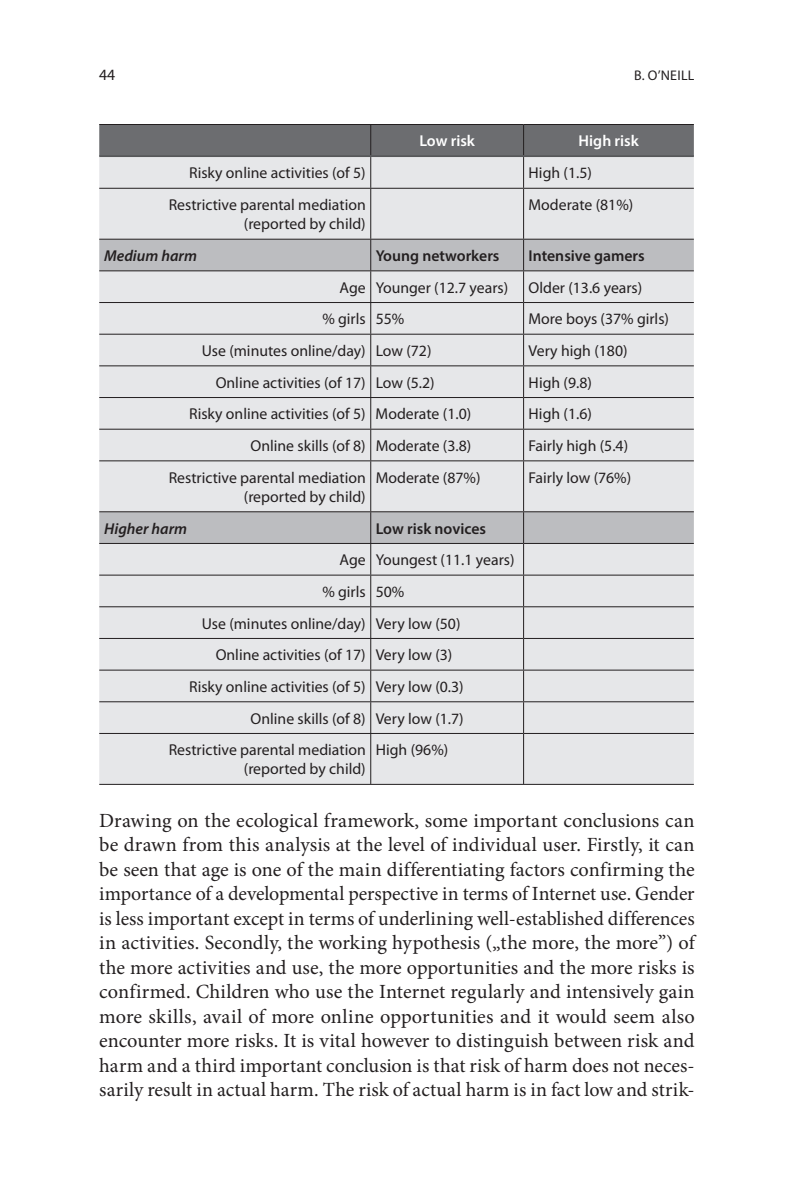
<style>
.page{position:relative;width:794px;height:1191px;background:#fff}
.page>*{position:absolute;margin:0;border:0;box-sizing:border-box;transform-origin:0 0}
.t1{font:20.12px/24.5px "Minion Pro";letter-spacing:.01em;color:#231f20;text-align:justify}
.t2{font:15.75px/19.2px "Myriad Pro";color:#231f20;text-align:right}
.t3{font:600 15.75px "Myriad Pro";color:#231f20}
.t4{font:italic 600 15.75px "Myriad Pro";color:#231f20}
.t5{font:600 15.75px "Myriad Pro";color:#fff}
.t6{font:14px "Myriad Pro";letter-spacing:.02em;color:#231f20}
</style>
<div class="page">
<div style="left:99px;top:125px;width:595px;height:30px;background:#6c6d70"></div>
<div style="left:99px;top:157px;width:595px;height:627px;background:#e6e7e9"></div>
<svg style="left:99px;top:240px;width:595px;height:303px;background:#dbdcdf"></svg>
<hr style="left:99px;top:124px;width:424px;height:1px;background:#231f20">
<hr style="left:370px;top:125px;width:1px;height:30px;background:#231f20">
<hr style="left:523px;top:124px;width:171px;height:1px;background:#231f20">
<hr style="left:523px;top:125px;width:1px;height:30px;background:#231f20">
<hr style="left:370px;top:157px;width:1px;height:31px;background:#231f20">
<hr style="left:523px;top:157px;width:1px;height:31px;background:#231f20">
<hr style="left:99px;top:188px;width:424px;height:1px;background:#231f20">
<hr style="left:370px;top:189px;width:1px;height:50px;background:#231f20">
<hr style="left:523px;top:188px;width:171px;height:1px;background:#231f20">
<hr style="left:523px;top:189px;width:1px;height:50px;background:#231f20">
<hr style="left:99px;top:239px;width:424px;height:1px;background:#231f20">
<hr style="left:370px;top:240px;width:1px;height:30px;background:#231f20">
<hr style="left:523px;top:239px;width:171px;height:1px;background:#231f20">
<hr style="left:523px;top:240px;width:1px;height:30px;background:#231f20">
<hr style="left:99px;top:270px;width:424px;height:1px;background:#231f20">
<hr style="left:370px;top:271px;width:1px;height:31px;background:#231f20">
<hr style="left:523px;top:270px;width:171px;height:1px;background:#231f20">
<hr style="left:523px;top:271px;width:1px;height:31px;background:#231f20">
<hr style="left:99px;top:302px;width:424px;height:1px;background:#231f20">
<hr style="left:370px;top:303px;width:1px;height:31px;background:#231f20">
<hr style="left:523px;top:302px;width:171px;height:1px;background:#231f20">
<hr style="left:523px;top:303px;width:1px;height:31px;background:#231f20">
<hr style="left:99px;top:334px;width:424px;height:1px;background:#231f20">
<hr style="left:370px;top:335px;width:1px;height:30px;background:#231f20">
<hr style="left:523px;top:334px;width:171px;height:1px;background:#231f20">
<hr style="left:523px;top:335px;width:1px;height:30px;background:#231f20">
<hr style="left:99px;top:365px;width:424px;height:1px;background:#231f20">
<hr style="left:370px;top:366px;width:1px;height:31px;background:#231f20">
<hr style="left:523px;top:365px;width:171px;height:1px;background:#231f20">
<hr style="left:523px;top:366px;width:1px;height:31px;background:#231f20">
<hr style="left:99px;top:397px;width:424px;height:1px;background:#231f20">
<hr style="left:370px;top:398px;width:1px;height:31px;background:#231f20">
<hr style="left:523px;top:397px;width:171px;height:1px;background:#231f20">
<hr style="left:523px;top:398px;width:1px;height:31px;background:#231f20">
<hr style="left:99px;top:429px;width:424px;height:1px;background:#231f20">
<hr style="left:370px;top:429px;width:1px;height:31px;background:#231f20">
<hr style="left:523px;top:429px;width:171px;height:1px;background:#231f20">
<hr style="left:523px;top:429px;width:1px;height:31px;background:#231f20">
<hr style="left:99px;top:460px;width:424px;height:1px;background:#231f20">
<hr style="left:370px;top:461px;width:1px;height:50px;background:#231f20">
<hr style="left:523px;top:460px;width:171px;height:1px;background:#231f20">
<hr style="left:523px;top:461px;width:1px;height:50px;background:#231f20">
<hr style="left:99px;top:511px;width:424px;height:1px;background:#231f20">
<hr style="left:370px;top:512px;width:1px;height:31px;background:#231f20">
<hr style="left:523px;top:511px;width:171px;height:1px;background:#231f20">
<hr style="left:523px;top:512px;width:1px;height:31px;background:#231f20">
<hr style="left:99px;top:543px;width:424px;height:1px;background:#231f20">
<hr style="left:370px;top:544px;width:1px;height:30px;background:#231f20">
<hr style="left:523px;top:543px;width:171px;height:1px;background:#231f20">
<hr style="left:523px;top:544px;width:1px;height:30px;background:#231f20">
<hr style="left:99px;top:574px;width:424px;height:1px;background:#231f20">
<hr style="left:370px;top:575px;width:1px;height:31px;background:#231f20">
<hr style="left:523px;top:574px;width:171px;height:1px;background:#231f20">
<hr style="left:523px;top:575px;width:1px;height:31px;background:#231f20">
<hr style="left:99px;top:606px;width:424px;height:1px;background:#231f20">
<hr style="left:370px;top:607px;width:1px;height:31px;background:#231f20">
<hr style="left:523px;top:606px;width:171px;height:1px;background:#231f20">
<hr style="left:523px;top:607px;width:1px;height:31px;background:#231f20">
<hr style="left:99px;top:638px;width:424px;height:1px;background:#231f20">
<hr style="left:370px;top:639px;width:1px;height:30px;background:#231f20">
<hr style="left:523px;top:638px;width:171px;height:1px;background:#231f20">
<hr style="left:523px;top:639px;width:1px;height:30px;background:#231f20">
<hr style="left:99px;top:669px;width:424px;height:1px;background:#231f20">
<hr style="left:370px;top:670px;width:1px;height:31px;background:#231f20">
<hr style="left:523px;top:669px;width:171px;height:1px;background:#231f20">
<hr style="left:523px;top:670px;width:1px;height:31px;background:#231f20">
<hr style="left:99px;top:701px;width:424px;height:1px;background:#231f20">
<hr style="left:370px;top:702px;width:1px;height:31px;background:#231f20">
<hr style="left:523px;top:701px;width:171px;height:1px;background:#231f20">
<hr style="left:523px;top:702px;width:1px;height:31px;background:#231f20">
<hr style="left:99px;top:733px;width:424px;height:1px;background:#231f20">
<hr style="left:370px;top:734px;width:1px;height:50px;background:#231f20">
<hr style="left:523px;top:733px;width:171px;height:1px;background:#231f20">
<hr style="left:523px;top:734px;width:1px;height:50px;background:#231f20">
<hr style="left:99px;top:784px;width:595px;height:1px;background:#231f20">
<hr style="left:99px;top:155px;width:595px;height:2px;background:#57585a">
<p class="t2" style="left:99px;top:67px;width:18px">44</p>
<p class="t6" style="left:634px;top:70px;width:62px">B. O’NEILL</p>
<p class="t5" style="left:419px;top:135px;width:57px">Low risk</p>
<p class="t5" style="left:578px;top:135px;width:62px">High risk</p>
<p class="t2" style="left:189px;top:165px;width:178px">Risky online activities (of 5)</p>
<p class="t2" style="left:528px;top:165px;width:65px">High (1.5)</p>
<p class="t2" style="left:169px;top:197px;width:198px">Restrictive parental mediation (reported by child)</p>
<p class="t2" style="left:528px;top:197px;width:106px">Moderate (81%)</p>
<p class="t4" style="left:104px;top:250px;width:94px">Medium harm</p>
<p class="t3" style="left:376px;top:250px;width:125px">Young networkers</p>
<p class="t3" style="left:528px;top:250px;width:118px">Intensive gamers</p>
<p class="t2" style="left:340px;top:279px;width:170px">Age Younger (12.7 years)</p>
<p class="t2" style="left:528px;top:279px;width:115px">Older (13.6 years)</p>
<p class="t2" style="left:322px;top:311px;width:83px">% girls 55%</p>
<p class="t2" style="left:528px;top:311px;width:142px">More boys (37% girls)</p>
<p class="t2" style="left:202px;top:343px;width:231px">Use (minutes online/day) Low (72)</p>
<p class="t2" style="left:528px;top:343px;width:100px">Very high (180)</p>
<p class="t2" style="left:216px;top:374px;width:221px">Online activities (of 17) Low (5.2)</p>
<p class="t2" style="left:528px;top:374px;width:65px">High (9.8)</p>
<p class="t2" style="left:189px;top:406px;width:284px">Risky online activities (of 5) Moderate (1.0)</p>
<p class="t2" style="left:528px;top:406px;width:65px">High (1.6)</p>
<p class="t2" style="left:250px;top:437px;width:222px">Online skills (of 8) Moderate (3.8)</p>
<p class="t2" style="left:528px;top:437px;width:101px">Fairly high (5.4)</p>
<p class="t2" style="left:169px;top:469px;width:198px">Restrictive parental mediation (reported by child)</p>
<p class="t2" style="left:376px;top:469px;width:106px">Moderate (87%)</p>
<p class="t2" style="left:528px;top:469px;width:104px">Fairly low (76%)</p>
<p class="t4" style="left:104px;top:522px;width:84px">Higher harm</p>
<p class="t3" style="left:376px;top:522px;width:112px">Low risk novices</p>
<p class="t2" style="left:340px;top:552px;width:176px">Age Youngest (11.1 years)</p>
<p class="t2" style="left:322px;top:583px;width:83px">% girls 50%</p>
<p class="t2" style="left:202px;top:615px;width:260px">Use (minutes online/day) Very low (50)</p>
<p class="t2" style="left:216px;top:647px;width:238px">Online activities (of 17) Very low (3)</p>
<p class="t2" style="left:189px;top:678px;width:276px">Risky online activities (of 5) Very low (0.3)</p>
<p class="t2" style="left:250px;top:710px;width:215px">Online skills (of 8) Very low (1.7)</p>
<p class="t2" style="left:169px;top:742px;width:198px">Restrictive parental mediation</p>
<p class="t2" style="left:244px;top:761px;width:123px">(reported by child)</p>
<p class="t2" style="left:376px;top:742px;width:74px">High (96%)</p>
<p class="t1" style="left:99px;top:810px;width:597px">Drawing on the ecological framework, some important conclusions can be drawn from this analysis at the level of individual user. Firstly, it can be seen that age is one of the main differentiating factors confirming the importance of a developmental perspective in terms of Internet use. Gender is less important except in terms of underlining well-established differences in activities. Secondly, the working hypothesis („the more, the more”) of the more activities and use, the more opportunities and the more risks is confirmed. Children who use the Internet regularly and intensively gain more skills, avail of more online opportunities and it would seem also encounter more risks. It is vital however to distinguish between risk and harm and a third important conclusion is that risk of harm does not neces&shy;sarily result in actual harm. The risk of actual harm is in fact low and strik-</p>
</div>
